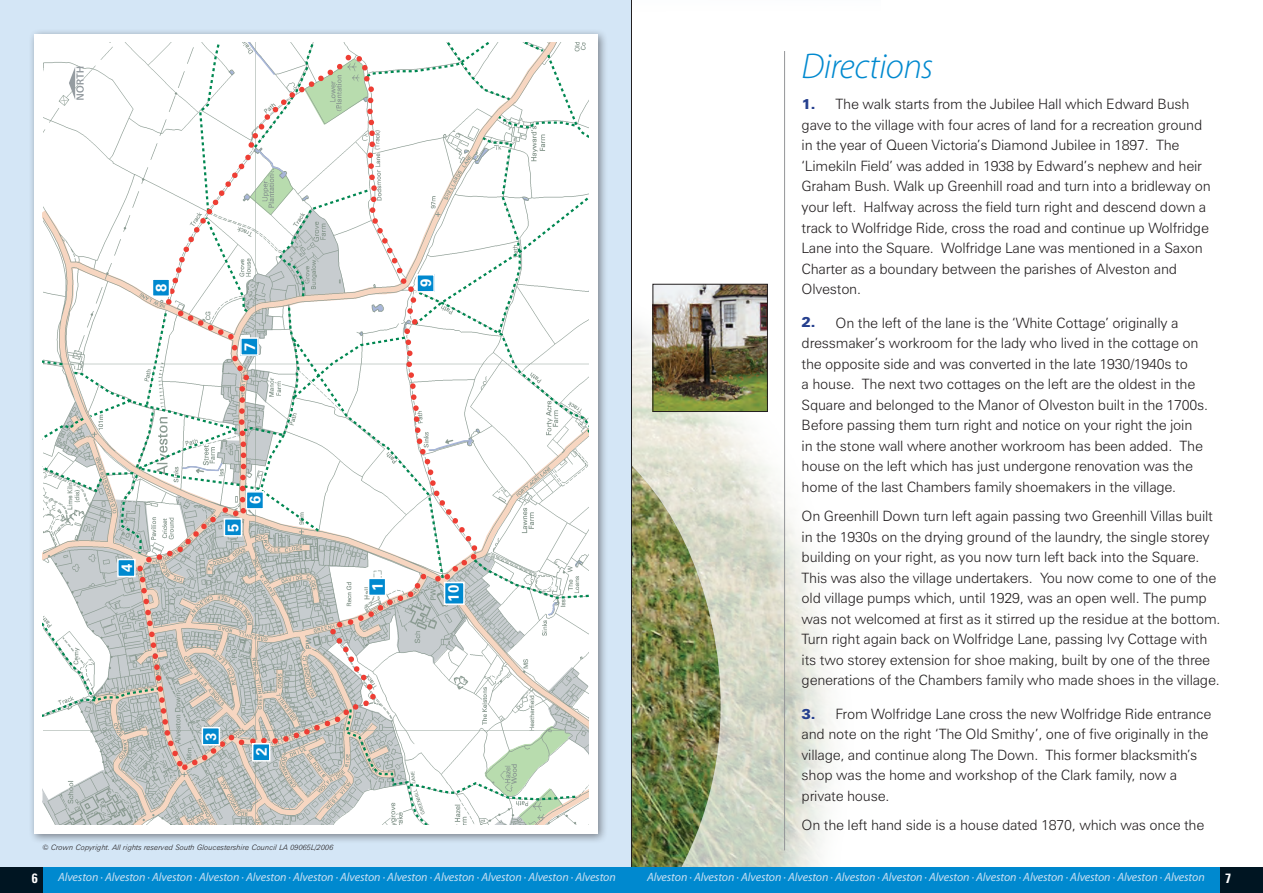
<style>
.page{position:relative;width:1263px;height:893px;background:#fff}
.page>*{position:absolute;margin:0;border:0;box-sizing:border-box;transform-origin:0 0}
.t1{font:italic 300 36px "Myriad Pro";letter-spacing:-.015em;color:#0089cf}
.t2{font:700 15.15px "Zurich BT";color:#fff}
.t3{font:700 15px "Zurich BT";color:#fff}
.t4{font:300 14.25px/20.5px "Zurich BT";letter-spacing:-.015em;color:#231f20}
.t5{font:700 condensed 13.5px "Zurich BT";color:#fff}
.t6{font:italic 12px "Myriad Pro";letter-spacing:-.01em;color:#c7dff2}
.t7{font:italic 12px "Myriad Pro";letter-spacing:-.02em;color:#d6dbe0}
.t8{font:italic 300 7.5px "Zurich BT";color:#231f20}
.s1{font-weight:900;color:#253f8e}
</style>
<div class="page">
<svg style="left:758px;top:283px;width:74px;height:584px"></svg>
<svg style="left:632px;top:283px;width:126px;height:584px;background:#dee0d2"></svg>
<img style="left:632px;top:465px;width:90px;height:402px">
<div style="left:0;top:0;width:631px;height:867px;background:#d4e6f6"></div>
<div style="left:28px;top:28px;width:580px;height:816px;background:#231f20;opacity:.5"></div>
<div style="left:34px;top:34px;width:563px;height:799px;background:#fff"></div>
<hr style="left:631px;top:0;width:1px;height:893px;background:#231f20">
<svg style="left:43px;top:43px;width:543px;height:782px"></svg>
<svg style="left:137px;top:55px;width:452px;height:770px"></svg>
<div style="left:445px;top:582px;width:19px;height:22px;background:#0089cf"></div>
<div style="left:444px;top:582px;width:21px;height:23px;border:2px solid #fff"></div>
<div style="left:253px;top:744px;width:17px;height:17px;background:#0089cf"></div>
<div style="left:252px;top:743px;width:18px;height:18px;border:2px solid #fff"></div>
<div style="left:202px;top:728px;width:17px;height:17px;background:#0089cf"></div>
<div style="left:202px;top:727px;width:18px;height:18px;border:2px solid #fff"></div>
<div style="left:118px;top:559px;width:17px;height:17px;background:#0089cf"></div>
<div style="left:117px;top:559px;width:19px;height:18px;border:2px solid #fff"></div>
<div style="left:224px;top:519px;width:17px;height:17px;background:#0089cf"></div>
<div style="left:224px;top:518px;width:18px;height:19px;border:2px solid #fff"></div>
<div style="left:241px;top:338px;width:17px;height:17px;background:#0089cf"></div>
<div style="left:240px;top:337px;width:19px;height:19px;border:2px solid #fff"></div>
<div style="left:246px;top:492px;width:17px;height:17px;background:#0089cf"></div>
<div style="left:246px;top:491px;width:18px;height:19px;border:2px solid #fff"></div>
<div style="left:152px;top:279px;width:18px;height:17px;background:#0089cf"></div>
<div style="left:152px;top:278px;width:18px;height:19px;border:2px solid #fff"></div>
<div style="left:417px;top:275px;width:17px;height:17px;background:#0089cf"></div>
<div style="left:416px;top:274px;width:19px;height:19px;border:2px solid #fff"></div>
<div style="left:369px;top:578px;width:17px;height:17px;background:#0089cf"></div>
<div style="left:368px;top:578px;width:18px;height:18px;border:2px solid #fff"></div>
<svg style="left:69px;top:67px;width:15px;height:33px"></svg>
<hr style="left:784px;top:51px;width:1px;height:799px;background:#939598">
<img style="left:655px;top:286px;width:110px;height:124px">
<div style="left:653px;top:284px;width:114px;height:128px;border:1px solid #231f20"></div>
<div style="left:1220px;top:867px;width:43px;height:26px;background:#001522"></div>
<div style="left:0;top:867px;width:43px;height:26px;background:#001522"></div>
<div style="left:631px;top:867px;width:589px;height:26px;background:#0089cf"></div>
<div style="left:43px;top:867px;width:588px;height:26px;background:#0089cf"></div>
<p class="t3" style="left:152px;top:292px;width:10px;rotate:-90deg">8</p>
<p class="t3" style="left:118px;top:572px;width:10px;rotate:-90deg">4</p>
<p class="t2" style="left:240px;top:351px;width:10px;rotate:-90deg">7</p>
<p class="t3" style="left:224px;top:531px;width:10px;rotate:-90deg">5</p>
<p class="t3" style="left:246px;top:504px;width:10px;rotate:-90deg">6</p>
<p class="t3" style="left:202px;top:740px;width:10px;rotate:-90deg">3</p>
<p class="t2" style="left:252px;top:756px;width:10px;rotate:-90deg">2</p>
<p class="t3" style="left:417px;top:287px;width:10px;rotate:-90deg">9</p>
<p class="t3" style="left:368px;top:591px;width:10px;rotate:-90deg">1</p>
<p class="t3" style="left:444px;top:602px;width:18px;rotate:-90deg">10</p>
<p class="t1" style="left:801px;top:44px;width:133px">Directions</p>
<p class="t4" style="left:801px;top:94px;width:411px"><span class="s1">1.</span> The walk starts from the Jubilee Hall which Edward Bush gave to the village with four acres of land for a recreation ground in the year of Queen Victoria’s Diamond Jubilee in 1897. The ‘Limekiln Field’ was added in 1938 by Edward’s nephew and heir Graham Bush. Walk up Greenhill road and turn into a bridleway on your left. Halfway across the field turn right and descend down a track to Wolfridge Ride, cross the road and continue up Wolfridge Lane into the Square. Wolfridge Lane was mentioned in a Saxon Charter as a boundary between the parishes of Alveston and Olveston.</p>
<p class="t4" style="left:801px;top:312px;width:408px"><span class="s1">2.</span> On the left of the lane is the ‘White Cottage’ originally a dressmaker’s workroom for the lady who lived in the cottage on the opposite side and was converted in the late 1930/1940s to<br>a house. The next two cottages on the left are the oldest in the Square and belonged to the Manor of Olveston built in the 1700s.<br>Before passing them turn right and notice on your right the join<br>in the stone wall where another workroom has been added. The house on the left which has just undergone renovation was the home of the last Chambers family shoemakers in the village.</p>
<p class="t4" style="left:801px;top:505px;width:420px">On Greenhill Down turn left again passing two Greenhill Villas built in the 1930s on the drying ground of the laundry, the single storey building on your right, as you now turn left back into the Square.<br>This was also the village undertakers. You now come to one of the old village pumps which, until 1929, was an open well. The pump was not welcomed at first as it stirred up the residue at the bottom.<br>Turn right again back on Wolfridge Lane, passing Ivy Cottage with its two storey extension for shoe making, built by one of the three generations of the Chambers family who made shoes in the village.</p>
<p class="t4" style="left:801px;top:703px;width:411px"><span class="s1">3.</span> From Wolfridge Lane cross the new Wolfridge Ride entrance and note on the right ‘The Old Smithy’, one of five originally in the village, and continue along The Down. This former blacksmith’s shop was the home and workshop of the Clark family, now a private house.</p>
<p class="t4" style="left:801px;top:814px;width:404px">On the left hand side is a house dated 1870, which was once the</p>
<p class="t8" style="left:43px;top:843px;width:292px">© Crown Copyright. All rights reserved South Gloucestershire Council LA 09065L/2006</p>
<p class="t7" style="left:55px;top:869px;width:565px">Acc s Trails · Access Trail · Access Trails cc s Trails · Access Trail · Access Trails ccess Trails · Access Trails · Access Trails</p>
<p class="t5" style="left:32px;top:869px;width:8px">6</p>
<p class="t6" style="left:58px;top:869px;width:559px">Alveston · Alveston · Alveston · Alveston · Alveston · Alveston · Alveston · Alveston · Alveston · Alveston · Alveston · Alveston</p>
<p class="t6" style="left:647px;top:869px;width:559px">Alveston · Alveston · Alveston · Alveston · Alveston · Alveston · Alveston · Alveston · Alveston · Alveston · Alveston · Alveston</p>
<p class="t5" style="left:1225px;top:869px;width:8px">7</p>
</div>
